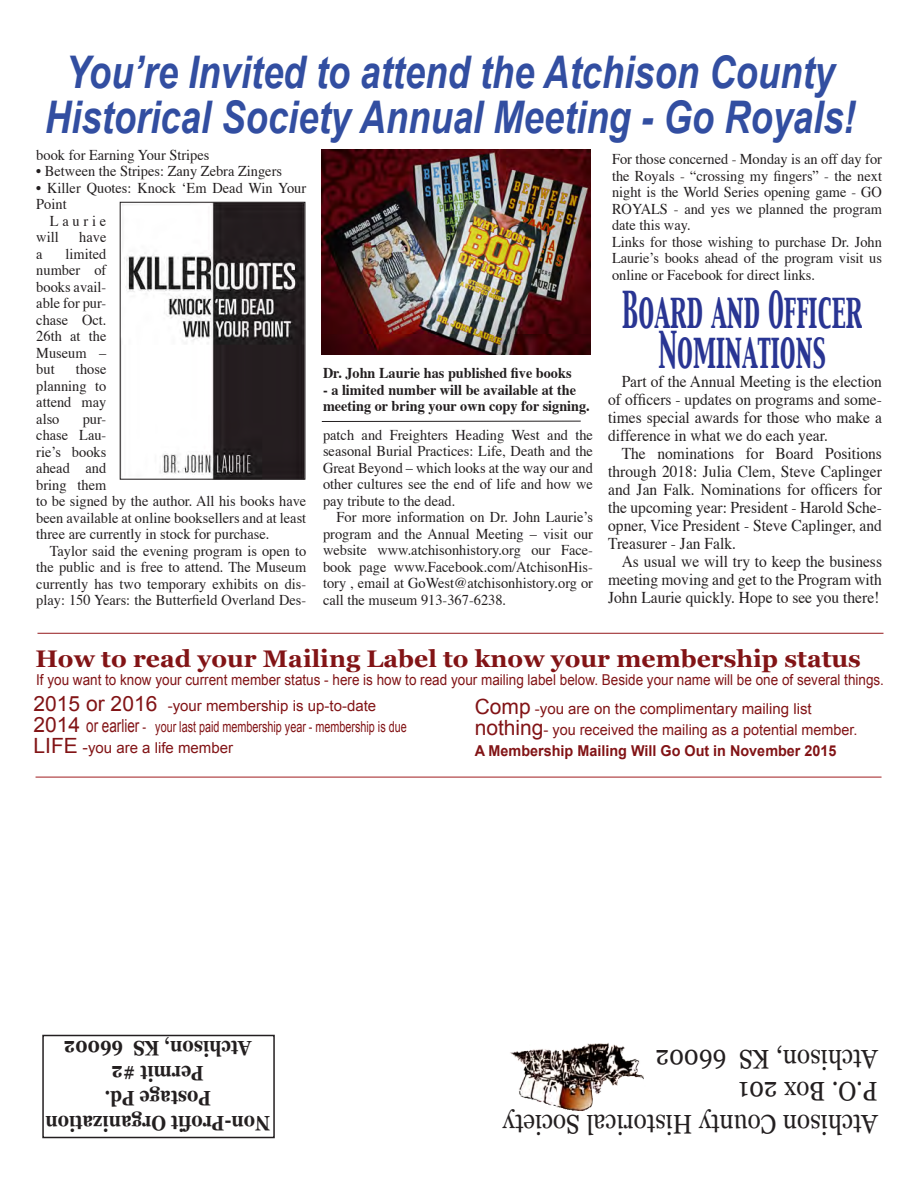
<style>
.page{position:relative;width:918px;height:1188px;background:#fff}
.page>*{position:absolute;margin:0;border:0;box-sizing:border-box;transform-origin:0 0}
.t1{font:italic 700 45px/45px "Arial";color:#324ea1;text-align:center;scale:.81 1}
.t2{font:45px "Capitals";color:#293593;scale:.53 1}
.t3{font:27px "Georgia";color:#231f20;scale:.9 1}
.t4{font:700 24px "Georgia";color:#821416}
.t5{font:700 21px "Georgia";color:#231f20;scale:.85 1}
.t6{font:16.5px/18px "Times";color:#231f20;text-align:justify;scale:.94 1}
.t7{font:15px/16.5px "Times";color:#231f20;text-align:justify;scale:.96 1}
.t8{font:15px "Arial";color:#821416}
.t9{font:15px "Arial";color:#821416;scale:.9 1}
.t10{font:700 15px/16.5px "Times";color:#231f20;scale:.95 1}
.t11{font:15px "Arial";color:#821416;scale:.75 1}
.t12{font:700 15px "Arial";color:#821416;scale:.96 1}
.t13{font:15px/16.5px "Times";letter-spacing:.265em;color:#231f20;scale:.96 1}
.s1{font-size:21px}
.s2{font-size:18px}
.s3{font-size:16.5px}
</style>
<div class="page">
<hr style="left:36px;top:777px;width:846px;height:1px;background:#a01c1f">
<div style="left:42px;top:1035px;width:233px;height:103px;border:2px solid #231f20"></div>
<img style="left:535px;top:1043px;width:73px;height:11px">
<hr style="left:38px;top:633px;width:846px;height:1px;background:#94191c">
<img style="left:122px;top:204px;width:181px;height:273px">
<div style="left:120px;top:202px;width:185px;height:277px;border:1px solid #231f20"></div>
<img style="left:322px;top:150px;width:269px;height:205px">
<hr style="left:322px;top:421px;width:259px;height:1px;background:#231f20">
<p class="t1" style="left:45px;top:52px;width:1003px">You’re Invited to attend the Atchison County<br>Historical Society Annual Meeting - Go Royals!</p>
<p class="t7" style="left:36px;top:145px;width:182px">book for Earning Your Stripes</p>
<p class="t7" style="left:36px;top:162px;width:258px">• Between the Stripes: Zany Zebra Zingers</p>
<p class="t7" style="left:36px;top:178px;width:283px">• Killer Quotes: Knock ‘Em Dead Win Your<br>Point</p>
<p class="t13" style="left:36px;top:211px;width:75px;text-indent:13px">Laurie will</p>
<p class="t7" style="left:79px;top:228px;width:30px">have</p>
<p class="t7" style="left:36px;top:244px;width:75px;text-indent:29px">limited number of books avail&shy;able for pur&shy;chase Oct.<br>26th at the Museum – but</p>
<p class="t7" style="left:36px;top:244px;width:8px">a</p>
<p class="t7" style="left:36px;top:360px;width:75px;text-indent:40px">those planning to attend may also</p>
<p class="t7" style="left:36px;top:409px;width:283px;text-align:left;text-indent:46px">pur-<br>chase Lau-<br>rie’s books<br>ahead and<br>bring them<br>to be signed by the author. All his books have been available at online booksellers and at least three are currently in stock for purchase.</p>
<p class="t7" style="left:36px;top:541px;width:283px;text-indent:13px">Taylor said the evening program is open to the public and is free to attend. The Museum currently has two temporary exhibits on dis&shy;play: 150 Years: the Butterfield Overland Des-</p>
<p class="t10" style="left:323px;top:363px;width:263px">Dr. John Laurie has published five books</p>
<p class="t10" style="left:323px;top:380px;width:282px">- a limited number will be available at the meeting or bring your own copy for signing.</p>
<p class="t7" style="left:323px;top:425px;width:283px">patch and Freighters Heading West and the seasonal Burial Practices: Life, Death and the Great Beyond – which looks at the way our and other cultures see the end of life and how we pay tribute to the dead.</p>
<p class="t7" style="left:323px;top:508px;width:283px;text-indent:13px">For more information on Dr. John Laurie’s program and the Annual Meeting – visit our website www.atchisonhistory.org our Face&shy;book page www.Facebook.com/AtchisonHis&shy;tory , email at GoWest@atchisonhistory.org or call the museum 913-367-6238.</p>
<p class="t7" style="left:612px;top:150px;width:283px">For those concerned - Monday is an off day for the Royals - “crossing my fingers” - the next night is the World Series opening game - GO ROYALS - and yes we planned the program date this way.</p>
<p class="t7" style="left:612px;top:232px;width:283px">Links for those wishing to purchase Dr. John Laurie’s books ahead of the program visit us online or Facebook for direct links.</p>
<p class="t2" style="left:622px;top:279px;width:455px">Board and Officer</p>
<p class="t2" style="left:658px;top:319px;width:318px">Nominations</p>
<p class="t6" style="left:608px;top:371px;width:293px;text-indent:13px">Part of the Annual Meeting is the election of officers - updates on programs and some&shy;times special awards for those who make a difference in what we do each year.</p>
<p class="t6" style="left:608px;top:443px;width:293px;text-indent:13px">The nominations for Board Positions through 2018: Julia Clem, Steve Caplinger and Jan Falk. Nominations for officers for the upcoming year: President - Harold Sche&shy;opner, Vice President - Steve Caplinger, and Treasurer - Jan Falk.</p>
<p class="t6" style="left:608px;top:551px;width:293px;text-indent:13px">As usual we will try to keep the business meeting moving and get to the Program with John Laurie quickly. Hope to see you there!</p>
<p class="t4" style="left:35px;top:643px;width:827px">How to read your Mailing Label to know your membership status</p>
<p class="t9" style="left:36px;top:670px;width:944px">If you want to know your current member status - here is how to read your mailing label below. Beside your name will be one of several things.</p>
<p class="t8" style="left:34px;top:696px;width:344px"><span class="s1">2015 or 2016</span> -your membership is up-to-date</p>
<p class="t11" style="left:34px;top:717px;width:499px"><span class="s1">2014</span> <span class="s2">or earlier</span> - your last paid membership year - membership is due</p>
<p class="t8" style="left:34px;top:738px;width:201px"><span class="s1">LIFE</span> <span class="s3">-</span>you are a life member</p>
<p class="t8" style="left:475px;top:699px;width:338px"><span class="s1">Comp</span> -you are on the complimentary mailing list</p>
<p class="t8" style="left:475px;top:720px;width:384px"><span class="s1">nothing</span>- you received the mailing as a potential member.</p>
<p class="t12" style="left:475px;top:741px;width:378px">A Membership Mailing Will Go Out in November 2015</p>
<p class="t5" style="left:252px;top:1062px;width:222px;rotate:-180deg">Atchison, KS 66002</p>
<p class="t5" style="left:204px;top:1087px;width:110px;rotate:-180deg">Permit #2</p>
<p class="t5" style="left:211px;top:1112px;width:127px;rotate:-180deg">Postage Pd.</p>
<p class="t5" style="left:270px;top:1137px;width:266px;rotate:-180deg">Non-Profit Organization</p>
<p class="t3" style="left:878px;top:1076px;width:248px;rotate:-180deg">Atchison, KS 66002</p>
<p class="t3" style="left:878px;top:1108px;width:156px;rotate:-180deg">P.O. Box 201</p>
<p class="t3" style="left:878px;top:1140px;width:418px;rotate:-180deg">Atchison County Historical Society</p>
</div>
